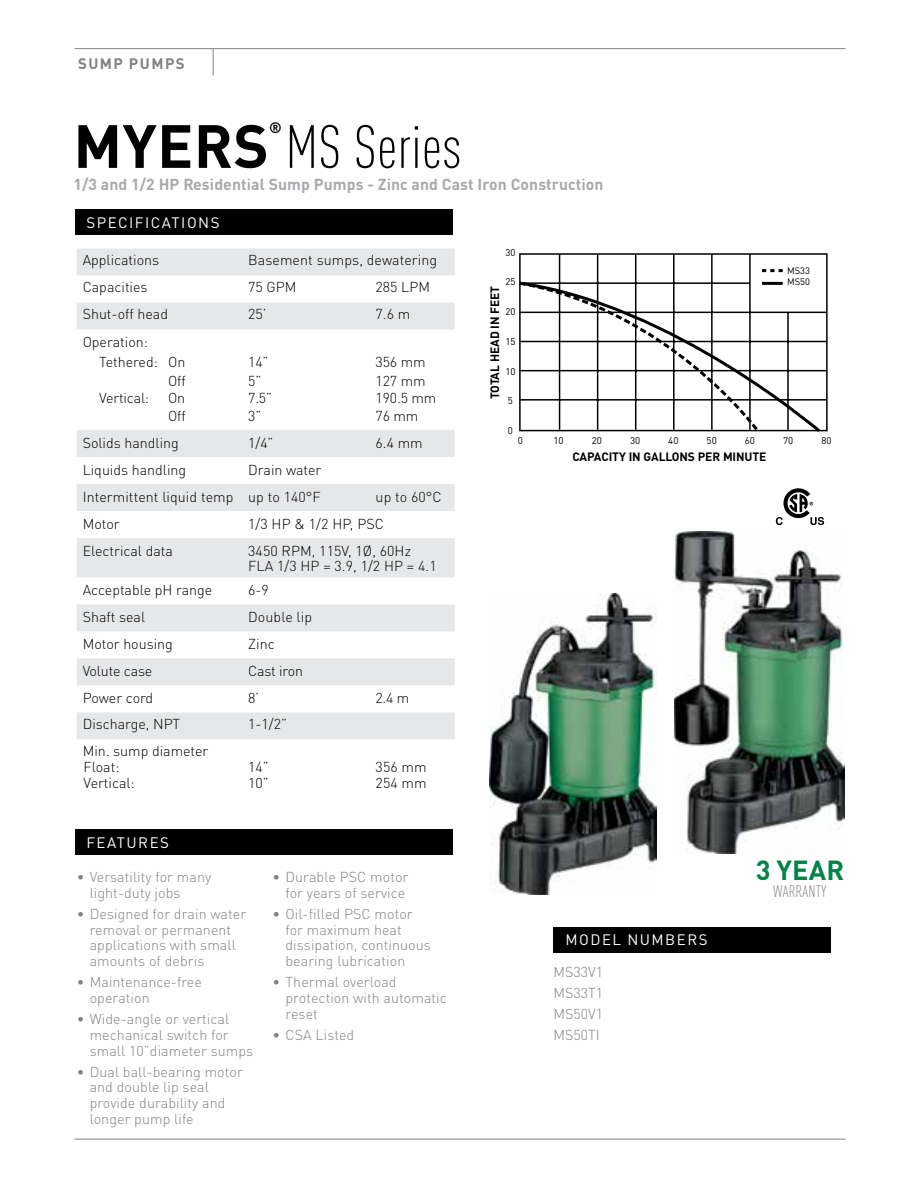
<style>
.page{position:relative;width:918px;height:1188px;background:#fff}
.page>*{position:absolute;margin:0;border:0;box-sizing:border-box;transform-origin:0 0}
.t1{font:300 condensed 60px "DIN Pro";letter-spacing:.005em;color:#000}
.t2{font:700 27.3px "DIN Pro";color:#008448}
.t3{font:300 condensed 16.5px "DIN Pro";letter-spacing:.005em;color:#808285}
.t4{font:700 15.75px "DIN Pro";letter-spacing:.005em;color:#a7a9ac}
.t5{font:15px "DIN Pro";letter-spacing:.1em;color:#fff}
.t6{font:700 15px "DIN Pro";letter-spacing:.1em;color:#808285}
.t7{font:700 15px "DIN Pro";color:#000}
.t8{font:300 14.25px/15.8px "DIN Pro";color:#000}
.t9{font:300 14.25px/15.8px "DIN Pro";letter-spacing:.005em;color:#808285}
.t10{font:700 12px "DIN Pro";letter-spacing:-.01em;color:#000}
.t11{font:9.75px/12.1px "DIN Pro";color:#000}
.t12{font:9.3px/11.4px "DIN Pro";letter-spacing:-.01em;color:#000}
.s1{font-weight:700;font-stretch:normal}
</style>
<div class="page">
<hr style="left:75px;top:48px;width:771px;height:1px;background:#808285">
<svg style="left:213px;top:49px;width:1px;height:27px"></svg>
<hr style="left:75px;top:1139px;width:771px;height:1px;background:#808285">
<svg style="left:77px;top:249px;width:378px;height:490px"></svg>
<svg style="left:77px;top:389px;width:378px;height:17px"></svg>
<div style="left:75px;top:210px;width:378px;height:25px;background:#000"></div>
<div style="left:75px;top:830px;width:378px;height:25px;background:#000"></div>
<div style="left:554px;top:927px;width:277px;height:26px;background:#000"></div>
<div style="left:519px;top:253px;width:309px;height:178px;border:2px solid #000"></div>
<hr style="left:520px;top:399px;width:307px;height:2px;background:#000">
<hr style="left:520px;top:370px;width:307px;height:1px;background:#000">
<hr style="left:520px;top:341px;width:307px;height:1px;background:#000">
<hr style="left:520px;top:312px;width:307px;height:1px;background:#000">
<hr style="left:559px;top:254px;width:1px;height:176px;background:#000">
<hr style="left:597px;top:254px;width:1px;height:176px;background:#000">
<hr style="left:635px;top:254px;width:1px;height:176px;background:#000">
<hr style="left:673px;top:254px;width:2px;height:176px;background:#000">
<hr style="left:711px;top:254px;width:2px;height:176px;background:#000">
<hr style="left:749px;top:254px;width:2px;height:176px;background:#000">
<svg style="left:519px;top:280px;width:303px;height:152px"></svg>
<svg style="left:762px;top:269px;width:21px;height:3px"></svg>
<hr style="left:762px;top:282px;width:21px;height:3px;background:#000">
<svg style="left:776px;top:488px;width:48px;height:37px"></svg>
<div style="left:787px;top:278px;width:26px;height:10px;background:#fff"></div>
<img style="left:490px;top:593px;width:166px;height:301px">
<img style="left:674px;top:531px;width:171px;height:322px">
<p class="t6" style="left:78px;top:51px;width:108px">SUMP PUMPS</p>
<p class="t7" style="left:269px;top:115px;width:14px">®</p>
<h1 class="t1" style="left:73px;top:104px;width:389px"><span class="s1">MYERS</span> MS Series</h1>
<p class="t4" style="left:73px;top:171px;width:532px">1/3 and 1/2 HP Residential Sump Pumps - Zinc and Cast Iron Construction</p>
<p class="t5" style="left:86px;top:211px;width:135px">SPECIFICATIONS</p>
<p class="t8" style="left:83px;top:251px;width:78px">Applications</p>
<p class="t8" style="left:248px;top:251px;width:191px">Basement sumps, dewatering</p>
<p class="t8" style="left:83px;top:278px;width:66px">Capacities</p>
<p class="t8" style="left:248px;top:278px;width:50px">75 GPM</p>
<p class="t8" style="left:376px;top:278px;width:56px">285 LPM</p>
<p class="t8" style="left:83px;top:305px;width:87px">Shut-off head</p>
<p class="t8" style="left:248px;top:305px;width:20px">25’</p>
<p class="t8" style="left:376px;top:305px;width:36px">7.6 m</p>
<p class="t8" style="left:99px;top:331px;width:88px;line-height:19.4px;text-indent:-17px">Operation:<br>Tethered: On</p>
<p class="t8" style="left:248px;top:352px;width:22px">14”</p>
<p class="t8" style="left:376px;top:352px;width:51px">356 mm</p>
<p class="t8" style="left:168px;top:372px;width:19px">Off</p>
<p class="t8" style="left:248px;top:372px;width:15px">5”</p>
<p class="t8" style="left:376px;top:372px;width:51px">127 mm</p>
<p class="t8" style="left:99px;top:389px;width:51px">Vertical:</p>
<p class="t8" style="left:168px;top:389px;width:19px">On</p>
<p class="t8" style="left:248px;top:389px;width:25px">7.5”</p>
<p class="t8" style="left:376px;top:389px;width:62px">190.5 mm</p>
<p class="t8" style="left:168px;top:406px;width:19px">Off</p>
<p class="t8" style="left:248px;top:406px;width:15px">3”</p>
<p class="t8" style="left:376px;top:406px;width:44px">76 mm</p>
<p class="t8" style="left:83px;top:433px;width:98px">Solids handling</p>
<p class="t8" style="left:248px;top:433px;width:27px">1/4”</p>
<p class="t8" style="left:376px;top:433px;width:49px">6.4 mm</p>
<p class="t8" style="left:83px;top:460px;width:105px">Liquids handling</p>
<p class="t8" style="left:83px;top:455px;width:240px;line-height:27px;text-align:right">Drain water<br>Intermittent liquid temp up to 140°F</p>
<p class="t8" style="left:376px;top:487px;width:68px">up to 60°C</p>
<p class="t8" style="left:83px;top:514px;width:39px">Motor</p>
<p class="t8" style="left:248px;top:514px;width:137px">1/3 HP &amp; 1/2 HP, PSC</p>
<p class="t8" style="left:83px;top:541px;width:92px">Electrical data</p>
<p class="t8" style="left:248px;top:541px;width:190px">3450 RPM, 115V, 1Ø, 60Hz<br>FLA 1/3 HP = 3.9, 1/2 HP = 4.1</p>
<p class="t8" style="left:83px;top:581px;width:131px">Acceptable pH range</p>
<p class="t8" style="left:248px;top:581px;width:22px">6-9</p>
<p class="t8" style="left:83px;top:608px;width:64px">Shaft seal</p>
<p class="t8" style="left:248px;top:608px;width:65px">Double lip</p>
<p class="t8" style="left:83px;top:635px;width:92px">Motor housing</p>
<p class="t8" style="left:248px;top:635px;width:28px">Zinc</p>
<p class="t8" style="left:83px;top:662px;width:71px">Volute case</p>
<p class="t8" style="left:248px;top:662px;width:57px">Cast iron</p>
<p class="t8" style="left:83px;top:689px;width:72px">Power cord</p>
<p class="t8" style="left:248px;top:689px;width:13px">8’</p>
<p class="t8" style="left:375px;top:689px;width:35px">2.4 m</p>
<p class="t8" style="left:83px;top:715px;width:99px">Discharge, NPT</p>
<p class="t8" style="left:248px;top:715px;width:40px">1-1/2”</p>
<p class="t8" style="left:83px;top:742px;width:127px">Min. sump diameter<br>Float:<br>Vertical:</p>
<p class="t8" style="left:248px;top:758px;width:22px">14”<br>10”</p>
<p class="t8" style="left:376px;top:758px;width:53px">356 mm<br>254 mm</p>
<p class="t5" style="left:86px;top:831px;width:84px">FEATURES</p>
<p class="t9" style="left:90px;top:868px;width:123px;text-indent:-13px">• Versatility for many light-duty jobs</p>
<p class="t9" style="left:90px;top:905px;width:158px;text-indent:-13px">• Designed for drain water removal or permanent applications with small amounts of debris</p>
<p class="t9" style="left:90px;top:973px;width:114px;text-indent:-13px">• Maintenance-free operation</p>
<p class="t9" style="left:90px;top:1010px;width:165px;text-indent:-13px">• Wide-angle or vertical mechanical switch for small 10”diameter sumps</p>
<p class="t9" style="left:90px;top:1062px;width:155px;text-indent:-13px">• Dual ball-bearing motor and double lip seal provide durability and longer pump life</p>
<p class="t9" style="left:273px;top:868px;width:137px;text-align:right">• Durable PSC motor for years of service</p>
<p class="t9" style="left:286px;top:904px;width:147px;text-indent:-13px">• Oil-filled PSC motor for maximum heat dissipation, continuous bearing lubrication</p>
<p class="t9" style="left:286px;top:973px;width:163px;text-indent:-13px">• Thermal overload protection with automatic reset</p>
<p class="t9" style="left:273px;top:1026px;width:83px">• CSA Listed</p>
<p class="t11" style="left:505px;top:245px;width:12px">30</p>
<p class="t11" style="left:505px;top:275px;width:12px">25</p>
<p class="t10" style="left:485px;top:399px;width:115px;rotate:-90deg">TOTAL HEAD IN FEET</p>
<p class="t11" style="left:505px;top:305px;width:12px">20</p>
<p class="t11" style="left:505px;top:334px;width:12px">15</p>
<p class="t11" style="left:505px;top:364px;width:12px">10</p>
<p class="t11" style="left:508px;top:394px;width:7px">5</p>
<p class="t11" style="left:508px;top:424px;width:7px">0</p>
<p class="t11" style="left:518px;top:433px;width:7px">0</p>
<p class="t11" style="left:553px;top:433px;width:12px">10</p>
<p class="t12" style="left:787px;top:264px;width:24px">MS33<br>MS50</p>
<p class="t11" style="left:786px;top:264px;width:25px">MS30<br>MS50</p>
<p class="t11" style="left:592px;top:433px;width:12px">20</p>
<p class="t11" style="left:630px;top:433px;width:12px">30</p>
<p class="t11" style="left:668px;top:433px;width:12px">40</p>
<p class="t11" style="left:707px;top:433px;width:12px">50</p>
<p class="t11" style="left:745px;top:433px;width:12px">60</p>
<p class="t11" style="left:783px;top:433px;width:12px">70</p>
<p class="t11" style="left:821px;top:433px;width:12px">80</p>
<p class="t10" style="left:572px;top:446px;width:196px">CAPACITY IN GALLONS PER MINUTE</p>
<h2 class="t2" style="left:756px;top:848px;width:90px">3 YEAR</h2>
<p class="t3" style="left:774px;top:879px;width:54px">WARRANTY</p>
<p class="t5" style="left:566px;top:928px;width:144px">MODEL NUMBERS</p>
<p class="t9" style="left:554px;top:960px;width:51px;line-height:21.1px;text-align:justify">MS33V1<br>MS33T1<br>MS50V1<br>MS50TI</p>
</div>
